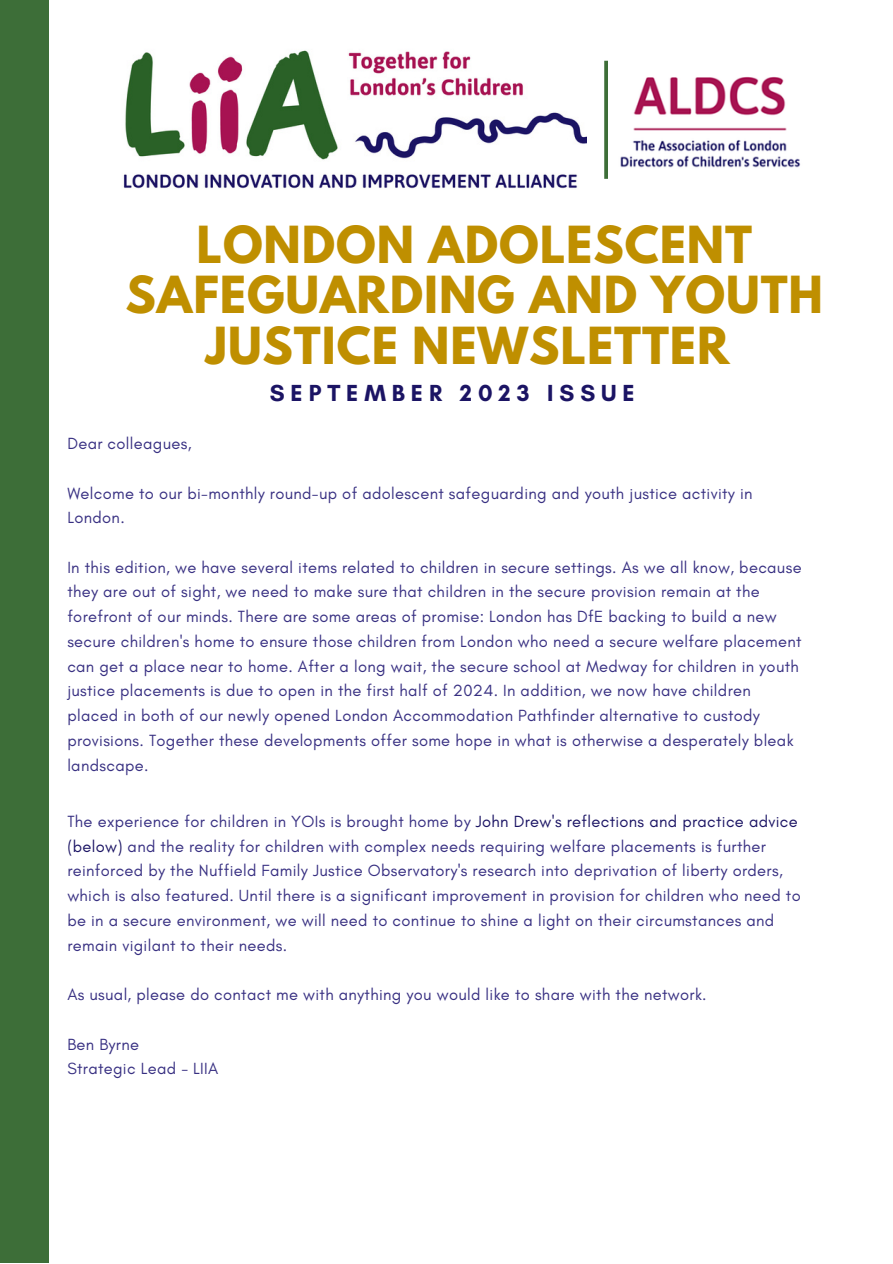
<style>
.page{position:relative;width:893px;height:1264px;background:#fff}
.page>*{position:absolute;margin:0;border:0;box-sizing:border-box;transform-origin:0 0}
.t1{font:700 45.3px/50.6px "League Spartan";letter-spacing:.02em;color:#bf8f00;text-align:center}
.t2{font:700 23.7px "Glacial Indifference";letter-spacing:.25em;color:#1b1464}
.t3{font:16.5px/24.8px "Glacial Indifference";letter-spacing:.02em;color:#383082}
.s1{color:#1b1464}
</style>
<div class="page">
<div style="left:0;top:0;width:49px;height:1262px;background:#3d6e38"></div>
<svg style="left:604px;top:61px;width:4px;height:118px"></svg>
<img style="left:620px;top:77px;width:181px;height:91px">
<img style="left:123px;top:50px;width:463px;height:139px">
<p class="t1" style="left:126px;top:225px;width:699px">LONDON ADOLESCENT<br>SAFEGUARDING AND YOUTH<br>JUSTICE NEWSLETTER</p>
<p class="t2" style="left:270px;top:378px;width:366px">SEPTEMBER 2023 ISSUE</p>
<p class="t3" style="left:67px;top:431px;width:126px">Dear colleagues,</p>
<p class="t3" style="left:67px;top:480px;width:686px">Welcome to our bi-monthly round-up of adolescent safeguarding and youth justice activity in<br>London.</p>
<p class="t3" style="left:67px;top:554px;width:735px">In this edition, we have several items related to children in secure settings. As we all know, because they are out of sight, we need to make sure that children in the secure provision remain at the forefront of our minds. There are some areas of promise: London has DfE backing to build a new secure children's home to ensure those children from London who need a secure welfare placement can get a place near to home. After a long wait, the secure school at Medway for children in youth justice placements is due to open in the first half of 2024. In addition, we now have children placed in both of our newly opened London Accommodation Pathfinder alternative to custody provisions. Together these developments offer some hope in what is otherwise a desperately bleak landscape.</p>
<p class="t3" style="left:67px;top:808px;width:734px">The experience for children in YOIs is brought home by <span class="s1">John Drew's reflections and practice advice (below)</span> and the reality for children with complex needs requiring welfare placements is further reinforced by the Nuffield Family Justice Observatory's research into deprivation of liberty orders, which is also featured. Until there is a significant improvement in provision for children who need to be in a secure environment, we will need to continue to shine a light on their circumstances and remain vigilant to their needs.</p>
<p class="t3" style="left:67px;top:981px;width:640px">As usual, please do contact me with anything you would like to share with the network.</p>
<p class="t3" style="left:67px;top:1031px;width:73px">Ben Byrne</p>
<p class="t3" style="left:67px;top:1056px;width:152px">Strategic Lead - LIIA</p>
</div>
